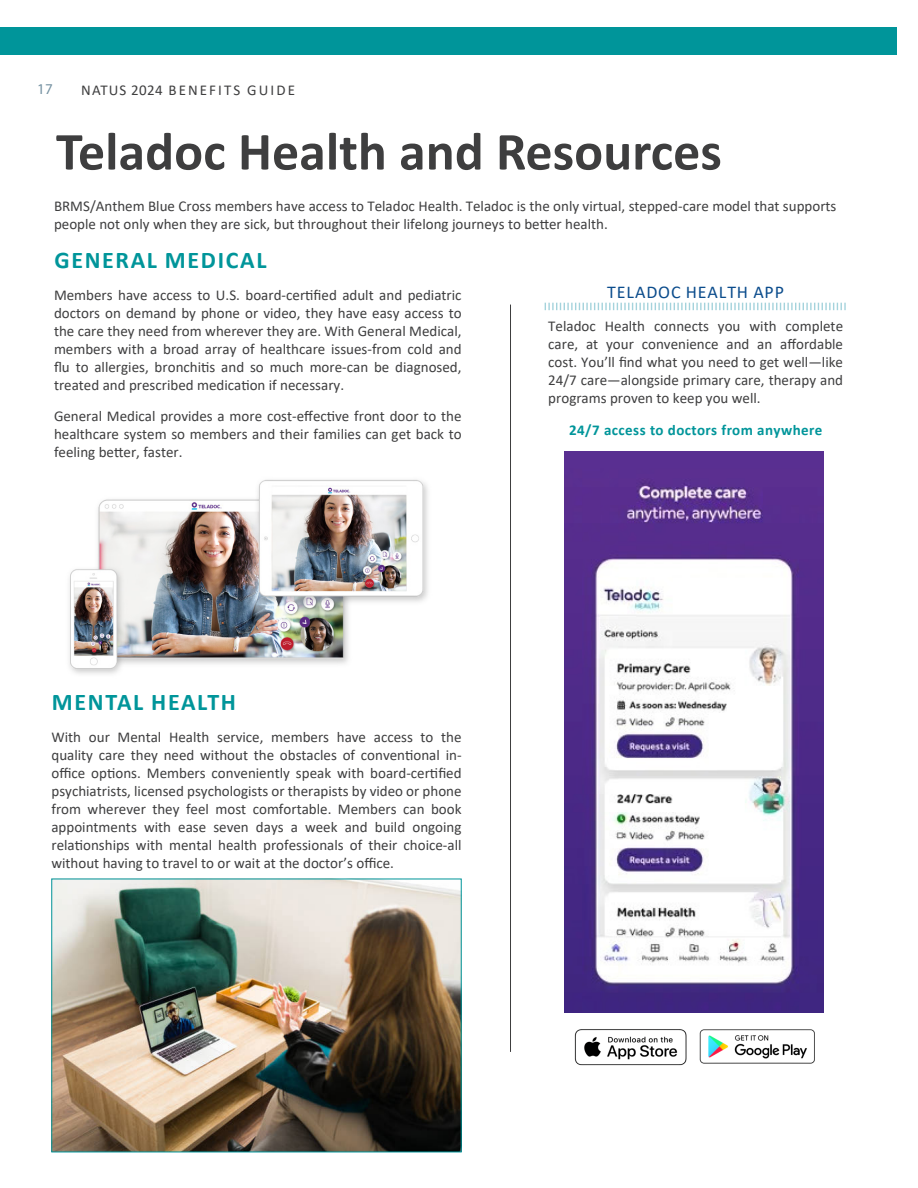
<style>
.page{position:relative;width:918px;height:1188px;background:#fff}
.page>*{position:absolute;margin:0;border:0;box-sizing:border-box;transform-origin:0 0}
.Natus_-_Page_Header{font:700 54px "Calibri";color:#3e3e3f}
.Natus_-_Sub_Headers{font:700 24px "Calibri";letter-spacing:.07em;color:#00959a}
.A_-_List_Bulleted{font:18px "Calibri";letter-spacing:.05em;color:#0b4c8c}
.A_-_Body_Text{font:15px/18px "Calibri";color:#3e3e3f;text-align:justify}
.Natus_-_Sub_Headers-2{font:700 15px "Calibri";letter-spacing:.03em;color:#00959a}
.A_-_Body_Text-2{font:15px "Calibri";letter-spacing:.14em;color:#3e3e3f}
.t1{font:15px "Myriad Pro";color:#7491a1}
</style>
<div class="page">
<div style="left:0;top:28px;width:897px;height:1093px;background:#00959a"></div>
<div style="left:0;top:55px;width:918px;height:1078px;background:#fff"></div>
<img style="left:565px;top:452px;width:258px;height:560px">
<img style="left:574px;top:1029px;width:113px;height:37px">
<img style="left:699px;top:1029px;width:116px;height:35px">
<img style="left:53px;top:881px;width:407px;height:269px">
<div style="left:51px;top:879px;width:411px;height:273px;border:1px solid #00959a"></div>
<svg style="left:545px;top:303px;width:301px;height:7px"></svg>
<hr style="left:510px;top:305px;width:1px;height:747px;background:#3e3e3f">
<img style="left:69px;top:479px;width:359px;height:195px">
<p class="t1" style="left:37px;top:80px;width:17px">17</p>
<p class="A_-_Body_Text-2" style="left:81px;top:79px;width:215px">NATUS 2024 BENEFITS GUIDE</p>
<p class="Natus_-_Page_Header" style="left:56px;top:113px;width:667px">Teladoc Health and Resources</p>
<p class="A_-_Body_Text" style="left:54px;top:196px;width:784px">BRMS/Anthem Blue Cross members have access to Teladoc Health. Teladoc is the only virtual, stepped-care model that supports people not only when they are sick, but throughout their lifelong journeys to better health.</p>
<p class="Natus_-_Sub_Headers" style="left:54px;top:243px;width:214px">GENERAL MEDICAL</p>
<p class="A_-_Body_Text" style="left:54px;top:285px;width:409px">Members have access to U.S. board-certified adult and pediatric doctors on demand by phone or video, they have easy access to the care they need from wherever they are. With General Medical, members with a broad array of healthcare issues-from cold and flu to allergies, bronchitis and so much more-can be diagnosed, treated and prescribed medication if necessary.</p>
<p class="A_-_Body_Text" style="left:54px;top:407px;width:409px">General Medical provides a more cost-effective front door to the healthcare system so members and their families can get back to feeling better, faster.</p>
<p class="A_-_List_Bulleted" style="left:607px;top:280px;width:178px">TELADOC HEALTH APP</p>
<p class="A_-_Body_Text" style="left:548px;top:317px;width:296px">Teladoc Health connects you with complete care, at your convenience and an affordable cost. You’ll find what you need to get well—like 24/7 care—alongside primary care, therapy and programs proven to keep you well.</p>
<p class="Natus_-_Sub_Headers-2" style="left:569px;top:419px;width:255px">24/7 access to doctors from anywhere</p>
<p class="Natus_-_Sub_Headers" style="left:52px;top:686px;width:186px">MENTAL HEALTH</p>
<p class="A_-_Body_Text" style="left:51px;top:728px;width:412px">With our Mental Health service, members have access to the quality care they need without the obstacles of conventional in&shy;office options. Members conveniently speak with board-certified psychiatrists, licensed psychologists or therapists by video or phone from wherever they feel most comfortable. Members can book appointments with ease seven days a week and build ongoing relationships with mental health professionals of their choice-all without having to travel to or wait at the doctor’s office.</p>
</div>
